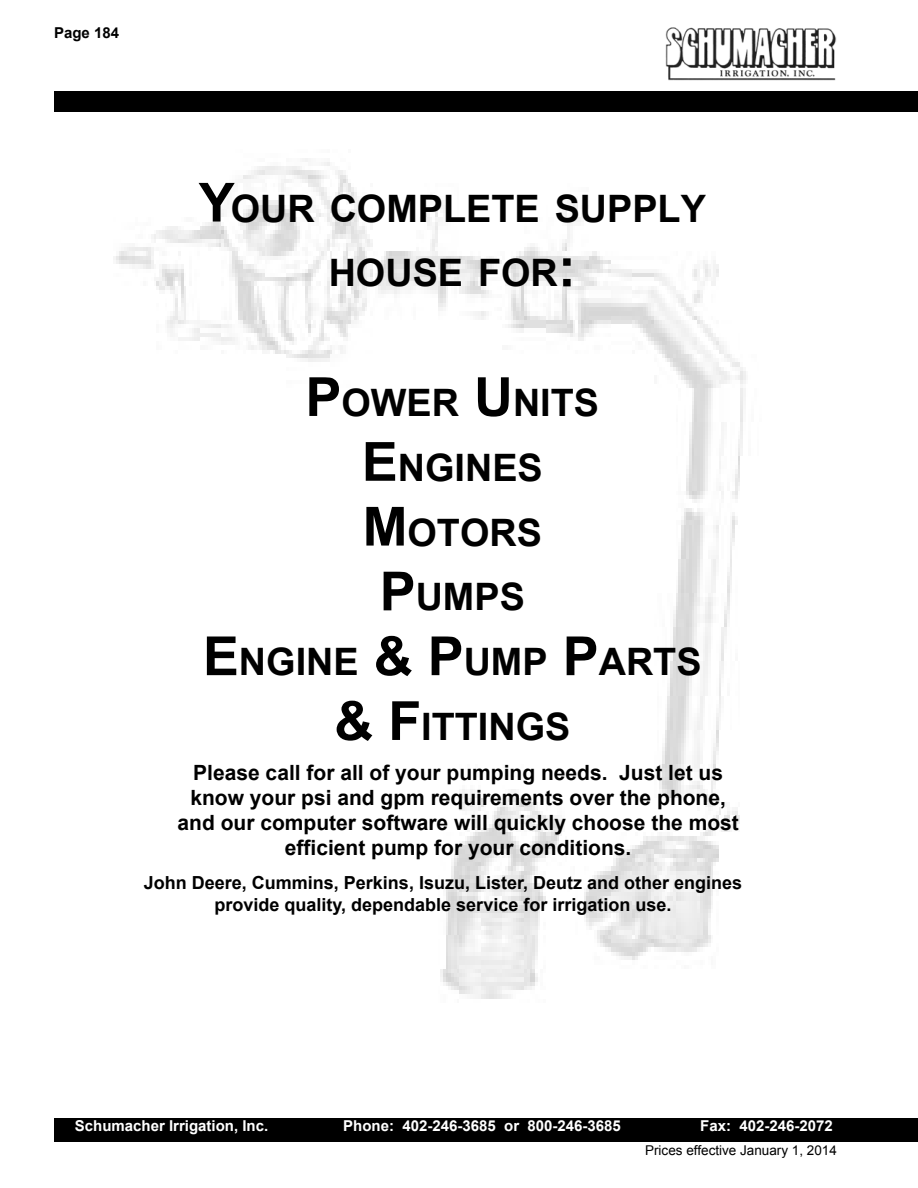
<style>
.page{position:relative;width:918px;height:1188px;background:#fff}
.page>*{position:absolute;margin:0;border:0;box-sizing:border-box;transform-origin:0 0}
.t1{font:700 37.8px/64.8px "Arial";color:#000;text-align:center}
.t2{font:700 21px/25.2px "Arial";color:#000;text-align:center}
.t3{font:700 18px/21.6px "Arial";color:#000;text-align:center}
.t4{font:700 15px "Arial";color:#fff}
.t5{font:700 15px "Arial";color:#000}
.t6{font:13.5px "Arial";color:#000}
.s1{font-size:54px}
</style>
<div class="page">
<div style="left:54px;top:91px;width:864px;height:20px;background:#000"></div>
<img style="left:665px;top:27px;width:172px;height:54px">
<div style="left:54px;top:1118px;width:864px;height:23px;background:#000"></div>
<img style="left:116px;top:158px;width:630px;height:841px">
<p class="t5" style="left:54px;top:23px;width:67px">Page 184</p>
<h1 class="t1" style="left:199px;top:177px;width:509px"><span class="s1">Y</span>our complete supply house for<span class="s1">:</span></h1>
<h1 class="t1" style="left:203px;top:371px;width:500px"><span class="s1">P</span>ower <span class="s1">U</span> nits<br><span class="s1">E</span>ngines<br><span class="s1">M</span> otors<br><span class="s1">P</span>umps<br><span class="s1">E</span>ngine <span class="s1">&amp; P</span>ump <span class="s1">P</span>arts <span class="s1">&amp; F</span>ittings</h1>
<p class="t2" style="left:178px;top:760px;width:563px">Please call for all of your pumping needs. Just let us know your psi and gpm requirements over the phone, and our computer software will quickly choose the most efficient pump for your conditions.</p>
<p class="t3" style="left:144px;top:872px;width:600px">John Deere, Cummins, Perkins, Isuzu, Lister, Deutz and other engines provide quality, dependable service for irrigation use.</p>
<p class="t4" style="left:75px;top:1116px;width:195px">Schumacher Irrigation, Inc.</p>
<p class="t4" style="left:343px;top:1116px;width:279px">Phone: 402-246-3685 or 800-246-3685</p>
<p class="t4" style="left:700px;top:1116px;width:134px">Fax: 402-246-2072</p>
<p class="t6" style="left:645px;top:1141px;width:193px">Prices effective January 1, 2014</p>
</div>
